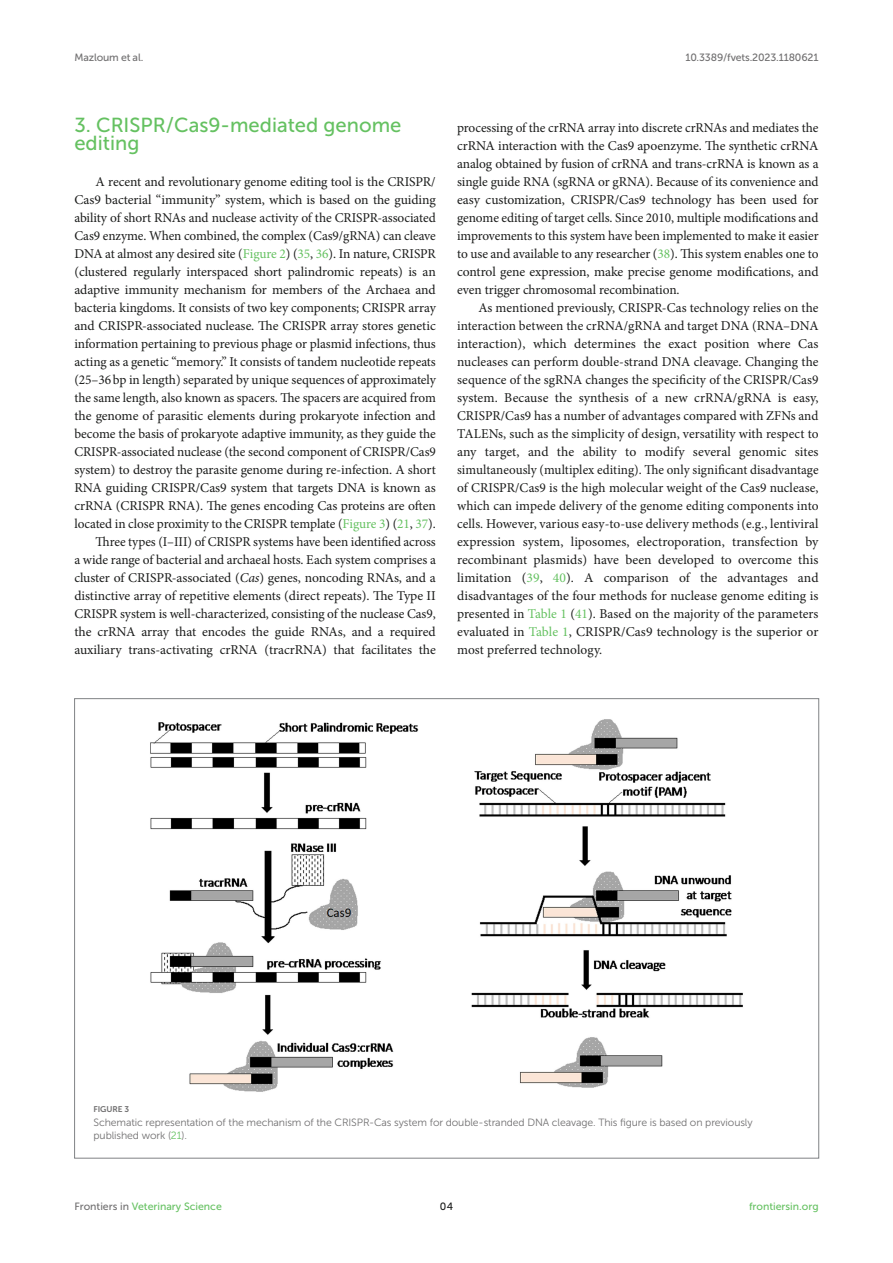
<style>
.page{position:relative;width:893px;height:1263px;background:#fff}
.page>*{position:absolute;margin:0;border:0;box-sizing:border-box;transform-origin:0 0}
.HEAD_1{font:20.25px/18px "Museo Sans 500";color:#65c161}
.TEXT{font:13.5px/18px "Minion Pro";letter-spacing:-.005em;color:#1b1c1b;text-align:justify}
.TEXT_FLUSH{font:13.5px/18px "Minion Pro";letter-spacing:-.005em;color:#1b1c1b;text-align:justify}
.FIG_LEG{font:10.5px/13.5px "Museo Sans 300";letter-spacing:-.01em;color:#706f70}
.t1{font:10.5px "Museo Sans 500";color:#65c161}
.t2{font:10.5px "Museo Sans 500";letter-spacing:-.015em;color:#706f70}
.t3{font:10.5px "Museo Sans 500";color:#1b1c1b}
.FIG_HD{font:8.25px "Museo Sans 700";letter-spacing:-.01em;color:#706f70}
.s1{color:#65c161}
.s2{font-style:italic}
.s3{color:#706f70}
</style>
<div class="page">
<img style="left:150px;top:719px;width:593px;height:373px">
<p class="t2" style="left:74px;top:51px;width:70px">Mazloum et al.</p>
<p class="t2" style="left:685px;top:51px;width:135px">10.3389/fvets.2023.1180621</p>
<p class="HEAD_1" style="left:74px;top:116px;width:329px">3. CRISPR/Cas9-mediated genome editing</p>
<p class="TEXT_FLUSH" style="left:74px;top:173px;width:363px;text-indent:21px">A recent and revolutionary genome editing tool is the CRISPR/ Cas9 bacterial “immunity” system, which is based on the guiding ability of short RNAs and nuclease activity of the CRISPR-associated Cas9 enzyme. When combined, the complex (Cas9/gRNA) can cleave DNA at almost any desired site (<span class="s1">Figure 2</span>) (<span class="s1">35</span>, <span class="s1">36</span>). In nature, CRISPR (clustered regularly interspaced short palindromic repeats) is an adaptive immunity mechanism for members of the Archaea and bacteria kingdoms. It consists of two key components; CRISPR array and CRISPR-associated nuclease. The CRISPR array stores genetic information pertaining to previous phage or plasmid infections, thus acting as a genetic “memory.” It consists of tandem nucleotide repeats (25–36bp in length) separated by unique sequences of approximately the same length, also known as spacers. The spacers are acquired from the genome of parasitic elements during prokaryote infection and become the basis of prokaryote adaptive immunity, as they guide the CRISPR-associated nuclease (the second component of CRISPR/Cas9 system) to destroy the parasite genome during re-infection. A short RNA guiding CRISPR/Cas9 system that targets DNA is known as crRNA (CRISPR RNA). The genes encoding Cas proteins are often located in close proximity to the CRISPR template (<span class="s1">Figure 3</span>) (<span class="s1">21</span>, <span class="s1">37</span>).</p>
<p class="TEXT" style="left:74px;top:533px;width:363px;text-indent:21px">Three types (I–III) of CRISPR systems have been identified across a wide range of bacterial and archaeal hosts. Each system comprises a cluster of CRISPR-associated (<span class="s2">Cas</span>) genes, noncoding RNAs, and a distinctive array of repetitive elements (direct repeats). The Type II CRISPR system is well-characterized, consisting of the nuclease Cas9, the crRNA array that encodes the guide RNAs, and a required auxiliary trans-activating crRNA (tracrRNA) that facilitates the</p>
<p class="TEXT" style="left:457px;top:119px;width:363px">processing of the crRNA array into discrete crRNAs and mediates the crRNA interaction with the Cas9 apoenzyme. The synthetic crRNA analog obtained by fusion of crRNA and trans-crRNA is known as a single guide RNA (sgRNA or gRNA). Because of its convenience and easy customization, CRISPR/Cas9 technology has been used for genome editing of target cells. Since 2010, multiple modifications and improvements to this system have been implemented to make it easier to use and available to any researcher (<span class="s1">38</span>). This system enables one to control gene expression, make precise genome modifications, and even trigger chromosomal recombination.</p>
<p class="TEXT" style="left:457px;top:299px;width:363px;text-indent:21px">As mentioned previously, CRISPR-Cas technology relies on the interaction between the crRNA/gRNA and target DNA (RNA–DNA interaction), which determines the exact position where Cas nucleases can perform double-strand DNA cleavage. Changing the sequence of the sgRNA changes the specificity of the CRISPR/Cas9 system. Because the synthesis of a new crRNA/gRNA is easy, CRISPR/Cas9 has a number of advantages compared with ZFNs and TALENs, such as the simplicity of design, versatility with respect to any target, and the ability to modify several genomic sites simultaneously (multiplex editing). The only significant disadvantage of CRISPR/Cas9 is the high molecular weight of the Cas9 nuclease, which can impede delivery of the genome editing components into cells. However, various easy-to-use delivery methods (e.g., lentiviral expression system, liposomes, electroporation, transfection by recombinant plasmids) have been developed to overcome this limitation (<span class="s1">39</span>, <span class="s1">40</span>). A comparison of the advantages and disadvantages of the four methods for nuclease genome editing is presented in <span class="s1">Table 1</span> (<span class="s1">41</span>). Based on the majority of the parameters evaluated in <span class="s1">Table 1</span>, CRISPR/Cas9 technology is the superior or most preferred technology.</p>
<p class="FIG_HD" style="left:94px;top:1105px;width:37px">FIGURE 3</p>
<p class="FIG_LEG" style="left:94px;top:1115px;width:661px">Schematic representation of the mechanism of the CRISPR-Cas system for double-stranded DNA cleavage. This figure is based on previously published work (<span class="s1">21</span>).</p>
<p class="t1" style="left:74px;top:1200px;width:149px"><span class="s3">Frontiers in</span> Veterinary Science</p>
<p class="t3" style="left:440px;top:1200px;width:15px">04</p>
<p class="t1" style="left:749px;top:1200px;width:71px">frontiersin.org</p>
</div>
